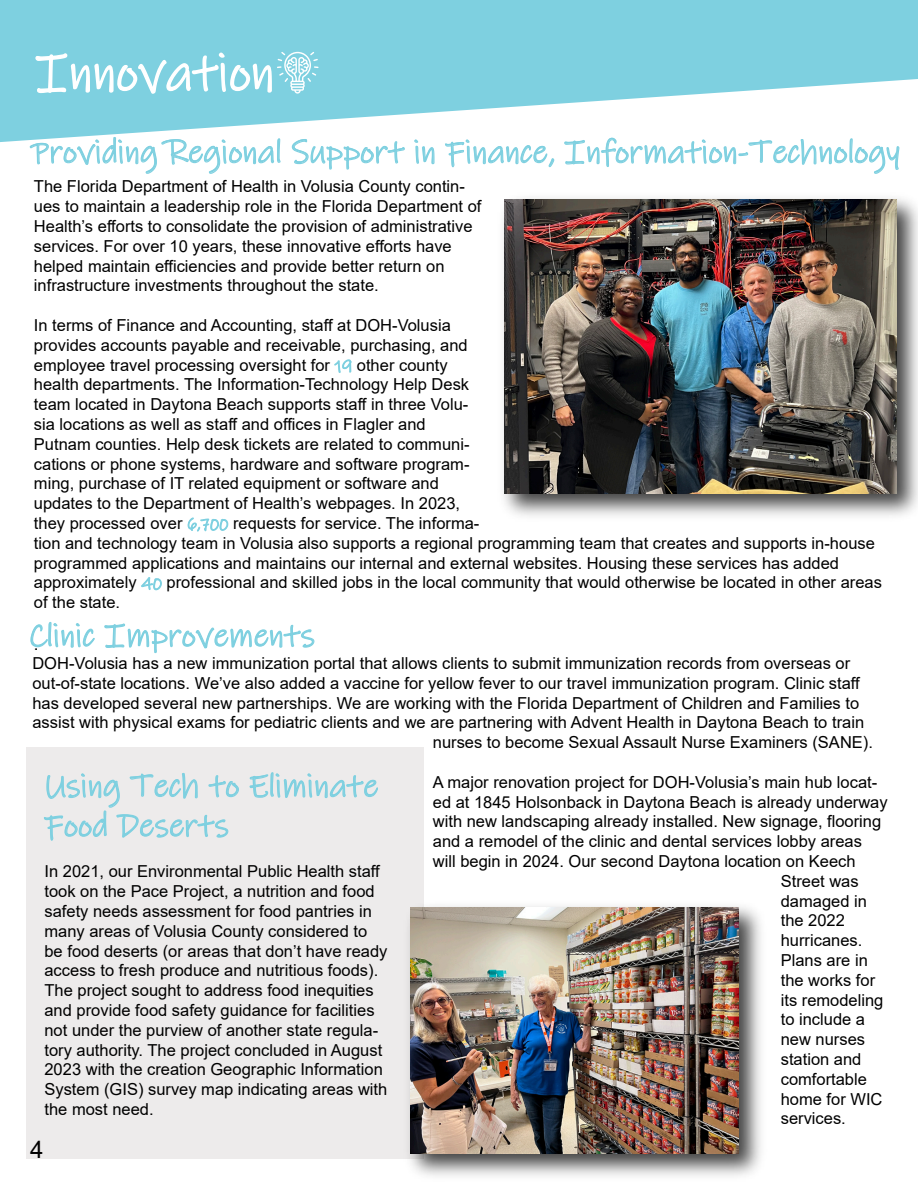
<style>
.page{position:relative;width:918px;height:1188px;background:#fff}
.page>*{position:absolute;margin:0;border:0;box-sizing:border-box;transform-origin:0 0}
.t1{font:54px "Ink Free";color:#fff;scale:.95 1}
.t2{font:33px/39.6px "Ink Free";color:#7ed0e0}
.t3{font:24px "Arial";color:#000}
.t4{font:17.25px "Arial";color:#000}
.t5{font:16.5px/19.8px "Arial";color:#000}
.s1{font-family:"Ink Free";color:#7ed0e0}
</style>
<div class="page">
<svg style="left:0;top:0;width:918px;height:142px;background:#8cd5e3"></svg>
<svg style="left:334px;top:359px;width:18px;height:14px"></svg>
<svg style="left:187px;top:517px;width:42px;height:15px"></svg>
<div style="left:27px;top:747px;width:397px;height:412px;background:#edebeb"></div>
<svg style="left:249px;top:772px;width:129px;height:26px"></svg>
<svg style="left:44px;top:772px;width:195px;height:69px"></svg>
<svg style="left:29px;top:126px;width:252px;height:48px"></svg>
<svg style="left:291px;top:125px;width:114px;height:45px"></svg>
<svg style="left:413px;top:134px;width:22px;height:31px"></svg>
<svg style="left:444px;top:134px;width:111px;height:34px"></svg>
<svg style="left:563px;top:101px;width:337px;height:73px"></svg>
<svg style="left:34px;top:0;width:285px;height:97px;background:#89d4e2"></svg>
<svg style="left:30px;top:622px;width:65px;height:26px"></svg>
<svg style="left:104px;top:577px;width:211px;height:77px"></svg>
<img style="left:409px;top:906px;width:352px;height:270px">
<img style="left:410px;top:907px;width:328px;height:246px">
<img style="left:503px;top:198px;width:415px;height:318px">
<img style="left:505px;top:200px;width:391px;height:294px">
<h1 class="t1" style="left:35px;top:34px;width:254px">Innovation</h1>
<h2 class="t2" style="left:31px;top:132px;width:871px">Providing Regional Support in Finance, Information-Technology</h2>
<p class="t5" style="left:34px;top:177px;width:449px">The Florida Department of Health in Volusia County contin&shy;ues to maintain a leadership role in the Florida Department of Health’s efforts to consolidate the provision of administrative services. For over 10 years, these innovative efforts have helped maintain efficiencies and provide better return on infrastructure investments throughout the state.</p>
<p class="t5" style="left:34px;top:315px;width:850px">In terms of Finance and Accounting, staff at DOH-Volusia<br>provides accounts payable and receivable, purchasing, and<br>employee travel processing oversight for <span class="s1">19</span> other county<br>health departments. The Information-Technology Help Desk<br>team located in Daytona Beach supports staff in three Volu-<br>sia locations as well as staff and offices in Flagler and<br>Putnam counties. Help desk tickets are related to communi-<br>cations or phone systems, hardware and software program-<br>ming, purchase of IT related equipment or software and<br>updates to the Department of Health’s webpages. In 2023,<br>they processed over <span class="s1">6,700</span> requests for service. The informa-<br>tion and technology team in Volusia also supports a regional programming team that creates and supports in-house programmed applications and maintains our internal and external websites. Housing these services has added approximately <span class="s1">40</span> professional and skilled jobs in the local community that would otherwise be located in other areas of the state.</p>
<p class="t4" style="left:34px;top:632px;width:6px">.</p>
<h2 class="t2" style="left:28px;top:616px;width:288px">Clinic Improvements</h2>
<p class="t5" style="left:32px;top:653px;width:819px">DOH-Volusia has a new immunization portal that allows clients to submit immunization records from overseas or</p>
<p class="t5" style="left:32px;top:673px;width:829px">out-of-state locations. We’ve also added a vaccine for yellow fever to our travel immunization program. Clinic staff</p>
<p class="t5" style="left:32px;top:693px;width:828px">has developed several new partnerships. We are working with the Florida Department of Children and Families to</p>
<p class="t5" style="left:32px;top:713px;width:833px">assist with physical exams for pediatric clients and we are partnering with Advent Health in Daytona Beach to train</p>
<p class="t5" style="left:433px;top:732px;width:442px">nurses to become Sexual Assault Nurse Examiners (SANE).</p>
<p class="t5" style="left:433px;top:772px;width:446px">A major renovation project for DOH-Volusia’s main hub locat-</p>
<p class="t5" style="left:433px;top:792px;width:456px">ed at 1845 Holsonback in Daytona Beach is already underway</p>
<p class="t5" style="left:433px;top:812px;width:450px">with new landscaping already installed. New signage, flooring</p>
<p class="t5" style="left:433px;top:831px;width:431px">and a remodel of the clinic and dental services lobby areas</p>
<p class="t5" style="left:433px;top:851px;width:424px">will begin in 2024. Our second Daytona location on Keech</p>
<p class="t5" style="left:781px;top:871px;width:79px">Street was</p>
<p class="t5" style="left:781px;top:891px;width:88px">damaged in</p>
<p class="t5" style="left:781px;top:911px;width:66px">the 2022</p>
<p class="t5" style="left:781px;top:930px;width:83px">hurricanes.</p>
<p class="t5" style="left:781px;top:950px;width:89px">Plans are in</p>
<p class="t5" style="left:781px;top:970px;width:96px">the works for</p>
<p class="t5" style="left:781px;top:990px;width:104px">its remodeling</p>
<p class="t5" style="left:781px;top:1010px;width:86px">to include a</p>
<p class="t5" style="left:781px;top:1029px;width:86px">new nurses</p>
<p class="t5" style="left:781px;top:1049px;width:82px">station and</p>
<p class="t5" style="left:781px;top:1069px;width:88px">comfortable</p>
<p class="t5" style="left:781px;top:1089px;width:103px">home for WIC</p>
<p class="t5" style="left:781px;top:1109px;width:67px">services.</p>
<h2 class="t2" style="left:44px;top:766px;width:335px">Using Tech to Eliminate<br>Food Deserts</h2>
<p class="t5" style="left:44px;top:862px;width:345px">In 2021, our Environmental Public Health staff took on the Pace Project, a nutrition and food safety needs assessment for food pantries in many areas of Volusia County considered to be food deserts (or areas that don’t have ready access to fresh produce and nutritious foods).<br>The project sought to address food inequities and provide food safety guidance for facilities not under the purview of another state regula&shy;tory authority. The project concluded in August 2023 with the creation Geographic Information System (GIS) survey map indicating areas with the most need.</p>
<h3 class="t3" style="left:30px;top:1133px;width:15px">4</h3>
</div>
